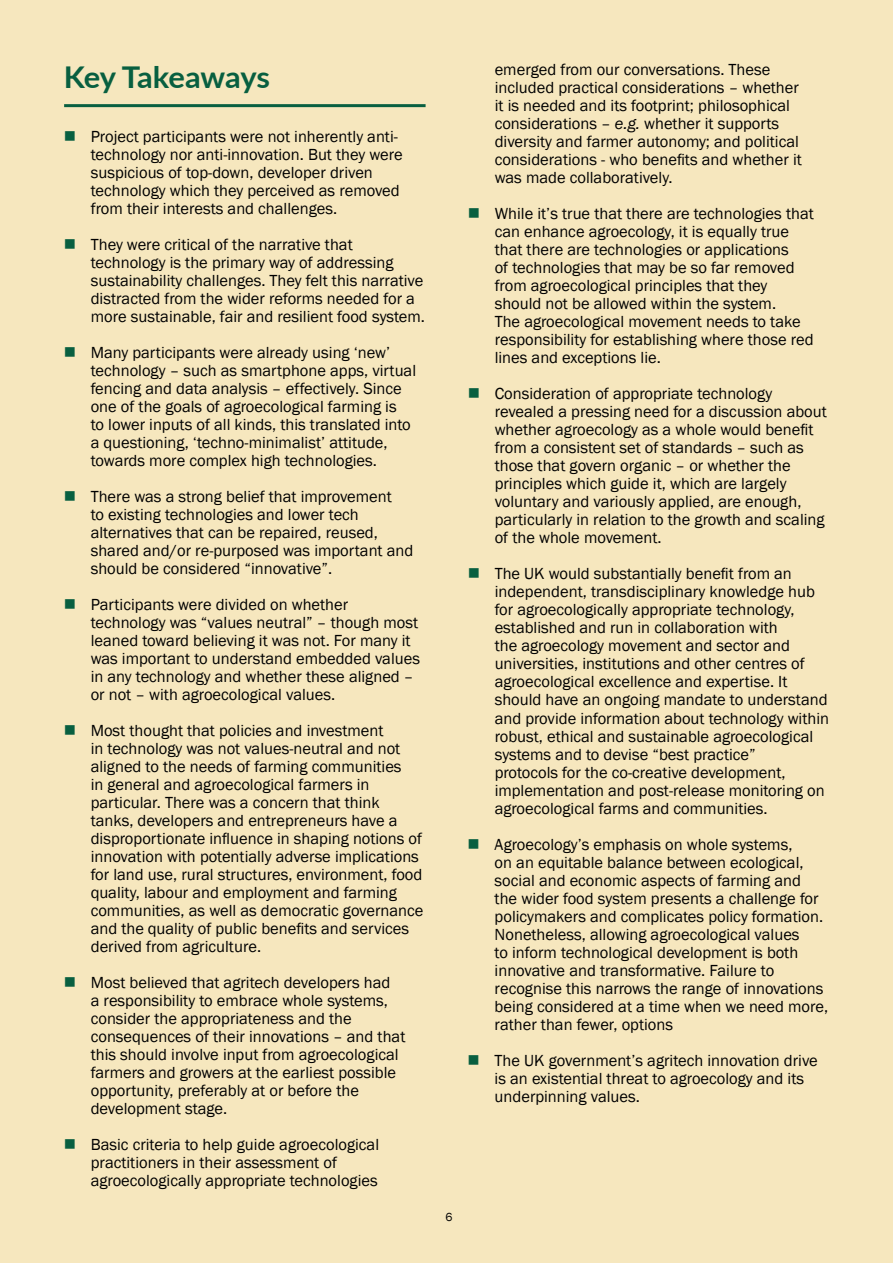
<style>
.page{position:relative;width:893px;height:1263px;background:#f6e7be}
.page>*{position:absolute;margin:0;border:0;box-sizing:border-box;transform-origin:0 0}
.t1{font:700 30px "Lato";letter-spacing:-.01em;color:#085f40}
.t2{font:16.5px/18px "Franklin Gothic";color:#000}
.t3{font:12px "Franklin Gothic";color:#000}
.s1{font-style:italic}
</style>
<div class="page">
<hr style="left:64px;top:104px;width:362px;height:3px;background:#085f40">
<svg style="left:65px;top:131px;width:10px;height:10px"></svg>
<svg style="left:65px;top:239px;width:10px;height:10px"></svg>
<svg style="left:65px;top:347px;width:10px;height:10px"></svg>
<svg style="left:65px;top:491px;width:10px;height:10px"></svg>
<svg style="left:65px;top:599px;width:10px;height:10px"></svg>
<svg style="left:65px;top:725px;width:10px;height:10px"></svg>
<svg style="left:65px;top:977px;width:10px;height:10px"></svg>
<svg style="left:65px;top:1139px;width:10px;height:10px"></svg>
<svg style="left:469px;top:208px;width:10px;height:10px"></svg>
<svg style="left:469px;top:388px;width:10px;height:10px"></svg>
<svg style="left:469px;top:569px;width:10px;height:9px"></svg>
<svg style="left:469px;top:839px;width:10px;height:9px"></svg>
<svg style="left:469px;top:1055px;width:10px;height:9px"></svg>
<h1 class="t1" style="left:64px;top:55px;width:208px">Key Takeaways</h1>
<p class="t2" style="left:91px;top:128px;width:314px">Project participants were not inherently anti&shy;technology nor anti-innovation. But they were suspicious of top-down, developer driven technology which they perceived as removed from their interests and challenges.</p>
<p class="t2" style="left:91px;top:236px;width:336px">They were critical of the narrative that technology is the primary way of addressing sustainability challenges. They felt this narrative distracted from the wider reforms needed for a more sustainable, fair and resilient food system.</p>
<p class="t2" style="left:91px;top:344px;width:327px">Many participants were already using ‘new’ technology – such as smartphone apps, virtual fencing and data analysis – effectively. Since one of the goals of agroecological farming is<br>to lower inputs of all kinds, this translated into a questioning, ‘techno-minimalist’ attitude, towards more complex high technologies.</p>
<p class="t2" style="left:91px;top:488px;width:324px">There was a strong belief that improvement<br>to existing technologies and lower tech alternatives that can be repaired, reused, shared and/or re-purposed was important and should be considered “innovative”.</p>
<p class="t2" style="left:91px;top:596px;width:331px">Participants were divided on whether technology was “values neutral” – though most leaned toward believing it was not. For many it was important to understand embedded values in any technology and whether these aligned – or not – with agroecological values.</p>
<p class="t2" style="left:91px;top:722px;width:334px">Most thought that policies and investment<br>in technology was not values-neutral and not aligned to the needs of farming communities<br>in general and agroecological farmers in particular. There was a concern that think tanks, developers and entrepreneurs have a disproportionate influence in shaping notions of innovation with potentially adverse implications for land use, rural structures, environment, food quality, labour and employment and farming communities, as well as democratic governance and the quality of public benefits and services derived from agriculture.</p>
<p class="t2" style="left:91px;top:974px;width:316px">Most believed that agritech developers had<br>a responsibility to embrace whole systems, consider the appropriateness and the consequences of their innovations – and that this should involve input from agroecological farmers and growers at the earliest possible opportunity, preferably at or before the development stage.</p>
<p class="t2" style="left:91px;top:1136px;width:290px">Basic criteria to help guide agroecological practitioners in their assessment of agroecologically appropriate technologies</p>
<p class="t3" style="left:446px;top:1210px;width:9px">6</p>
<p class="t2" style="left:495px;top:61px;width:309px">emerged from our conversations. These included practical considerations – whether it is needed and its footprint; philosophical considerations – <span class="s1">e.g.</span> whether it supports diversity and farmer autonomy; and political considerations - who benefits and whether it was made collaboratively.</p>
<p class="t2" style="left:495px;top:205px;width:321px">While it’s true that there are technologies that can enhance agroecology, it is equally true that there are technologies or applications<br>of technologies that may be so far removed from agroecological principles that they should not be allowed within the system.<br>The agroecological movement needs to take responsibility for establishing where those red lines and exceptions lie.</p>
<p class="t2" style="left:495px;top:385px;width:334px">Consideration of appropriate technology revealed a pressing need for a discussion about whether agroecology as a whole would benefit from a consistent set of standards – such as those that govern organic – or whether the principles which guide it, which are largely voluntary and variously applied, are enough, particularly in relation to the growth and scaling of the whole movement.</p>
<p class="t2" style="left:495px;top:565px;width:336px">The UK would substantially benefit from an independent, transdisciplinary knowledge hub for agroecologically appropriate technology, established and run in collaboration with<br>the agroecology movement and sector and universities, institutions and other centres of agroecological excellence and expertise. It should have an ongoing mandate to understand and provide information about technology within robust, ethical and sustainable agroecological systems and to devise “best practice”<br>protocols for the co-creative development, implementation and post-release monitoring on agroecological farms and communities.</p>
<p class="t2" style="left:495px;top:835px;width:335px">Agroecology’s emphasis on whole systems,<br>on an equitable balance between ecological, social and economic aspects of farming and<br>the wider food system presents a challenge for policymakers and complicates policy formation.<br>Nonetheless, allowing agroecological values<br>to inform technological development is both innovative and transformative. Failure to recognise this narrows the range of innovations being considered at a time when we need more, rather than fewer, options</p>
<p class="t2" style="left:495px;top:1051px;width:325px">The UK government’s agritech innovation drive is an existential threat to agroecology and its underpinning values.</p>
</div>
